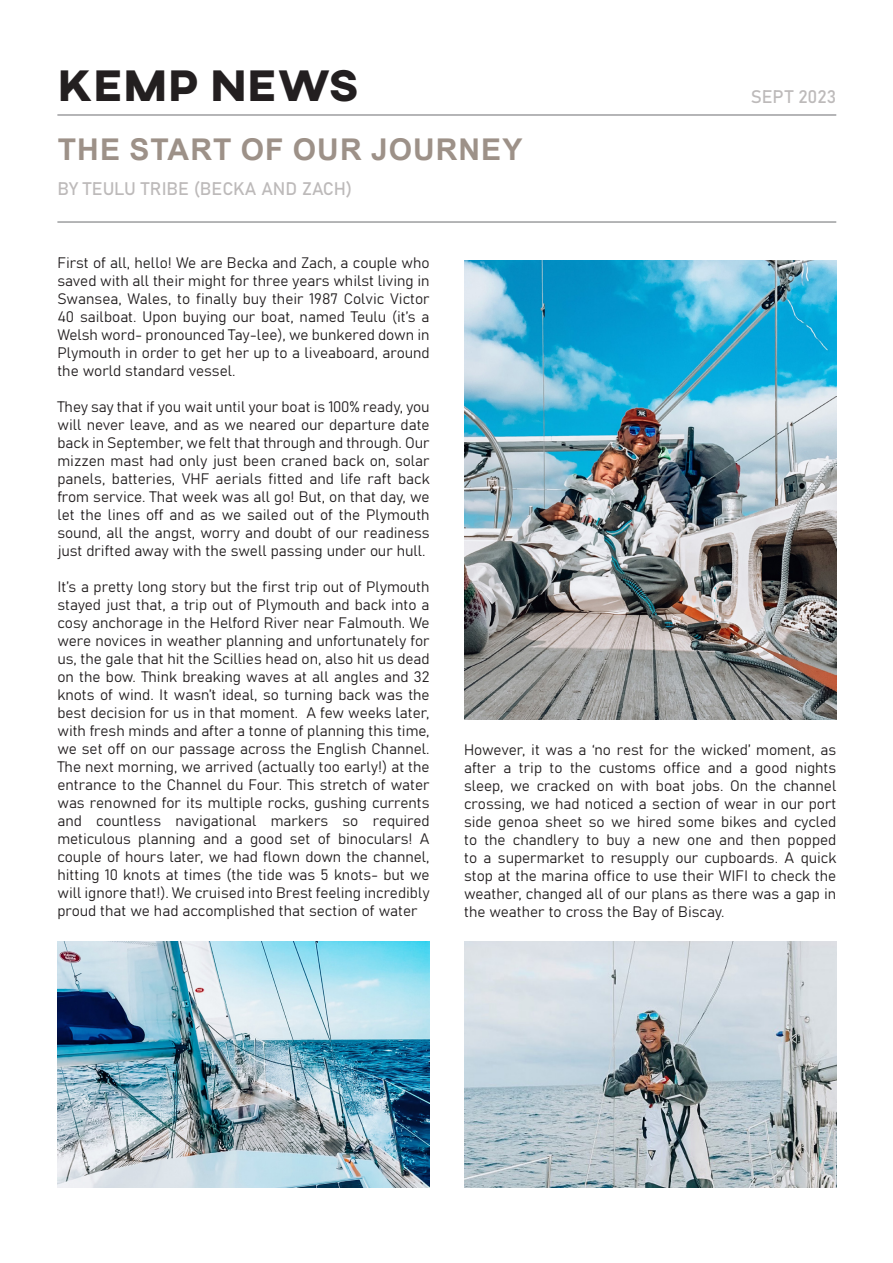
<style>
.page{position:relative;width:893px;height:1263px;background:#fff}
.page>*{position:absolute;margin:0;border:0;box-sizing:border-box;transform-origin:0 0}
.t1{font:800 45px "AXIS";letter-spacing:.01em;color:#231f20}
.t2{font:700 30px "Arial";letter-spacing:.035em;color:#9d9188}
.t3{font:18px "Bahnschrift";color:#bdbaba}
.t4{font:15px/18px "Bahnschrift";color:#231f20;text-align:justify}
</style>
<div class="page">
<hr style="left:57px;top:115px;width:779px;height:1px;background:#6c6d70">
<img style="left:464px;top:260px;width:372px;height:459px">
<img style="left:57px;top:942px;width:373px;height:245px">
<hr style="left:57px;top:222px;width:779px;height:1px;background:#6c6d70">
<img style="left:464px;top:942px;width:372px;height:245px">
<p class="t1" style="left:58px;top:55px;width:302px">KEMP NEWS</p>
<p class="t2" style="left:58px;top:128px;width:466px">THE START OF OUR JOURNEY</p>
<p class="t3" style="left:57px;top:175px;width:296px">BY TEULU TRIBE (BECKA AND ZACH)</p>
<p class="t3" style="left:751px;top:83px;width:87px">SEPT 2023</p>
<p class="t4" style="left:57px;top:252px;width:374px">First of all, hello! We are Becka and Zach, a couple who saved with all their might for three years whilst living in Swansea, Wales, to finally buy their 1987 Colvic Victor 40 sailboat. Upon buying our boat, named Teulu (it’s a Welsh word- pronounced Tay-lee), we bunkered down in Plymouth in order to get her up to a liveaboard, around the world standard vessel.</p>
<p class="t4" style="left:57px;top:396px;width:374px">They say that if you wait until your boat is 100% ready, you will never leave, and as we neared our departure date back in September, we felt that through and through. Our mizzen mast had only just been craned back on, solar panels, batteries, VHF aerials fitted and life raft back from service. That week was all go! But, on that day, we let the lines off and as we sailed out of the Plymouth sound, all the angst, worry and doubt of our readiness just drifted away with the swell passing under our hull.</p>
<p class="t4" style="left:57px;top:576px;width:374px">It’s a pretty long story but the first trip out of Plymouth stayed just that, a trip out of Plymouth and back into a cosy anchorage in the Helford River near Falmouth. We were novices in weather planning and unfortunately for us, the gale that hit the Scillies head on, also hit us dead on the bow. Think breaking waves at all angles and 32 knots of wind. It wasn’t ideal, so turning back was the best decision for us in that moment. A few weeks later, with fresh minds and after a tonne of planning this time, we set off on our passage across the English Channel.<br>The next morning, we arrived (actually too early!) at the entrance to the Channel du Four. This stretch of water was renowned for its multiple rocks, gushing currents and countless navigational markers so required meticulous planning and a good set of binoculars! A couple of hours later, we had flown down the channel, hitting 10 knots at times (the tide was 5 knots- but we will ignore that!). We cruised into Brest feeling incredibly proud that we had accomplished that section of water</p>
<p class="t4" style="left:464px;top:740px;width:374px">However, it was a ‘no rest for the wicked’ moment, as after a trip to the customs office and a good nights sleep, we cracked on with boat jobs. On the channel crossing, we had noticed a section of wear in our port side genoa sheet so we hired some bikes and cycled to the chandlery to buy a new one and then popped to a supermarket to resupply our cupboards. A quick stop at the marina office to use their WIFI to check the weather, changed all of our plans as there was a gap in the weather to cross the Bay of Biscay.</p>
</div>
